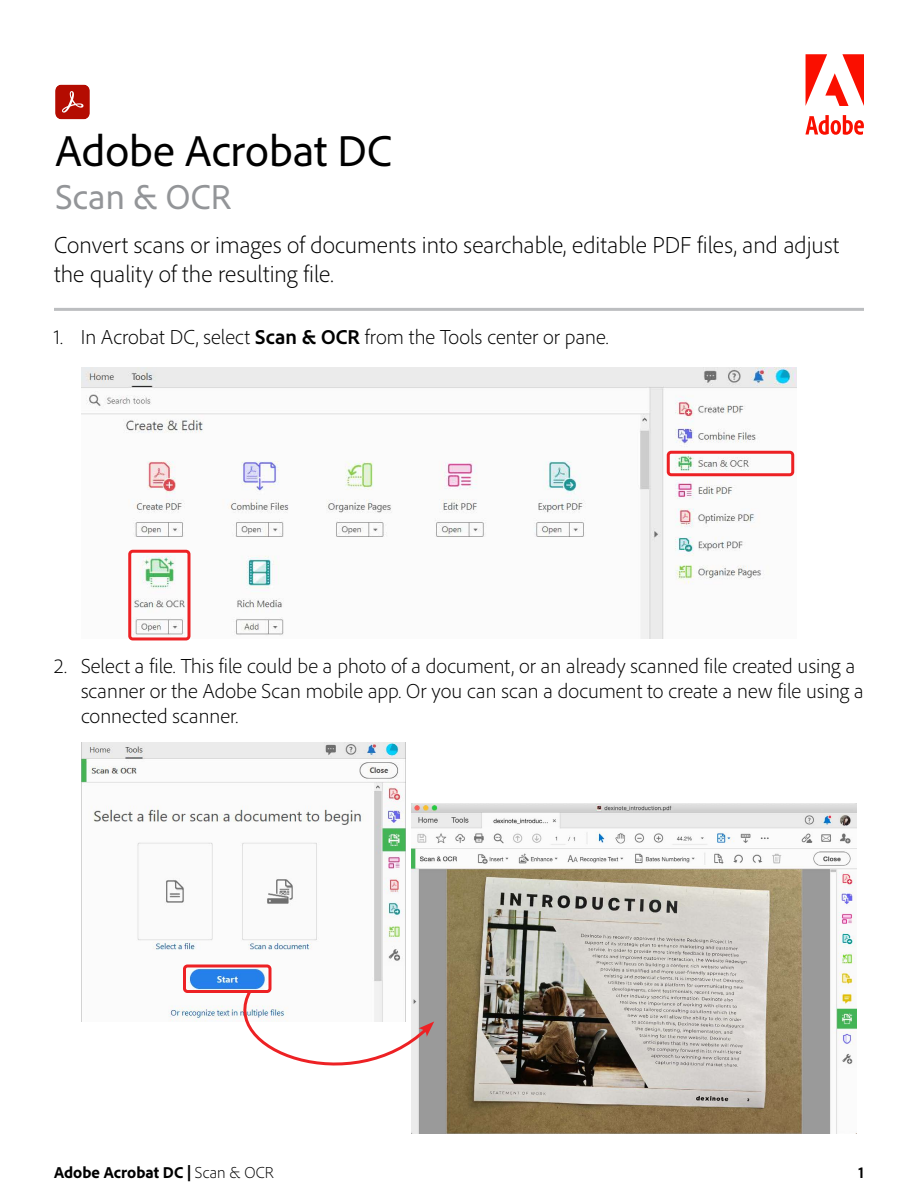
<style>
.page{position:relative;width:918px;height:1188px;background:#fff}
.page>*{position:absolute;margin:0;border:0;box-sizing:border-box;transform-origin:0 0}
.t1{font:45px "Adobe Clean";letter-spacing:.005em;color:#000}
.SubHeader{font:36px "Adobe Clean";letter-spacing:.01em;color:#939598}
.t2{font:300 24px/28.8px "Adobe Clean";color:#000}
.t3{font:300 21px/25.2px "Adobe Clean";color:#000}
.t4{font:800 16.5px "Adobe Clean";color:#000}
.t5{font:700 16.5px "Adobe Clean";color:#000}
.s1{font-weight:700}
.s2{font-weight:300}
</style>
<div class="page">
<svg style="left:806px;top:54px;width:58px;height:52px"></svg>
<svg style="left:806px;top:115px;width:58px;height:20px"></svg>
<img style="left:55px;top:85px;width:35px;height:35px">
<hr style="left:54px;top:308px;width:810px;height:3px;background:#bcbec0">
<img style="left:81px;top:368px;width:715px;height:271px">
<div style="left:128px;top:550px;width:62px;height:90px;border:3px solid #ed2124;border-radius:3px"></div>
<div style="left:667px;top:451px;width:127px;height:25px;border:3px solid #ed2124;border-radius:3px"></div>
<img style="left:81px;top:742px;width:325px;height:279px">
<img style="left:411px;top:803px;width:445px;height:331px">
<svg style="left:216px;top:987px;width:218px;height:113px"></svg>
<div style="left:183px;top:964px;width:89px;height:29px;border:3px solid #ed2124;border-radius:3px"></div>
<p class="t1" style="left:55px;top:122px;width:338px">Adobe Acrobat DC</p>
<p class="SubHeader" style="left:55px;top:174px;width:177px">Scan &amp; OCR</p>
<p class="t2" style="left:54px;top:230px;width:787px">Convert scans or images of documents into searchable, editable PDF files, and adjust the quality of the resulting file.</p>
<p class="t3" style="left:54px;top:324px;width:556px">1. In Acrobat DC, select <span class="s1">Scan &amp; OCR</span> from the Tools center or pane.</p>
<p class="t3" style="left:81px;top:653px;width:784px;text-indent:-27px">2. Select a file. This file could be a photo of a document, or an already scanned file created using a scanner or the Adobe Scan mobile app. Or you can scan a document to create a new file using a connected scanner.</p>
<p class="t4" style="left:54px;top:1161px;width:221px">Adobe Acrobat DC | <span class="s2">Scan &amp; OCR</span></p>
<p class="t5" style="left:858px;top:1161px;width:7px">1</p>
</div>
